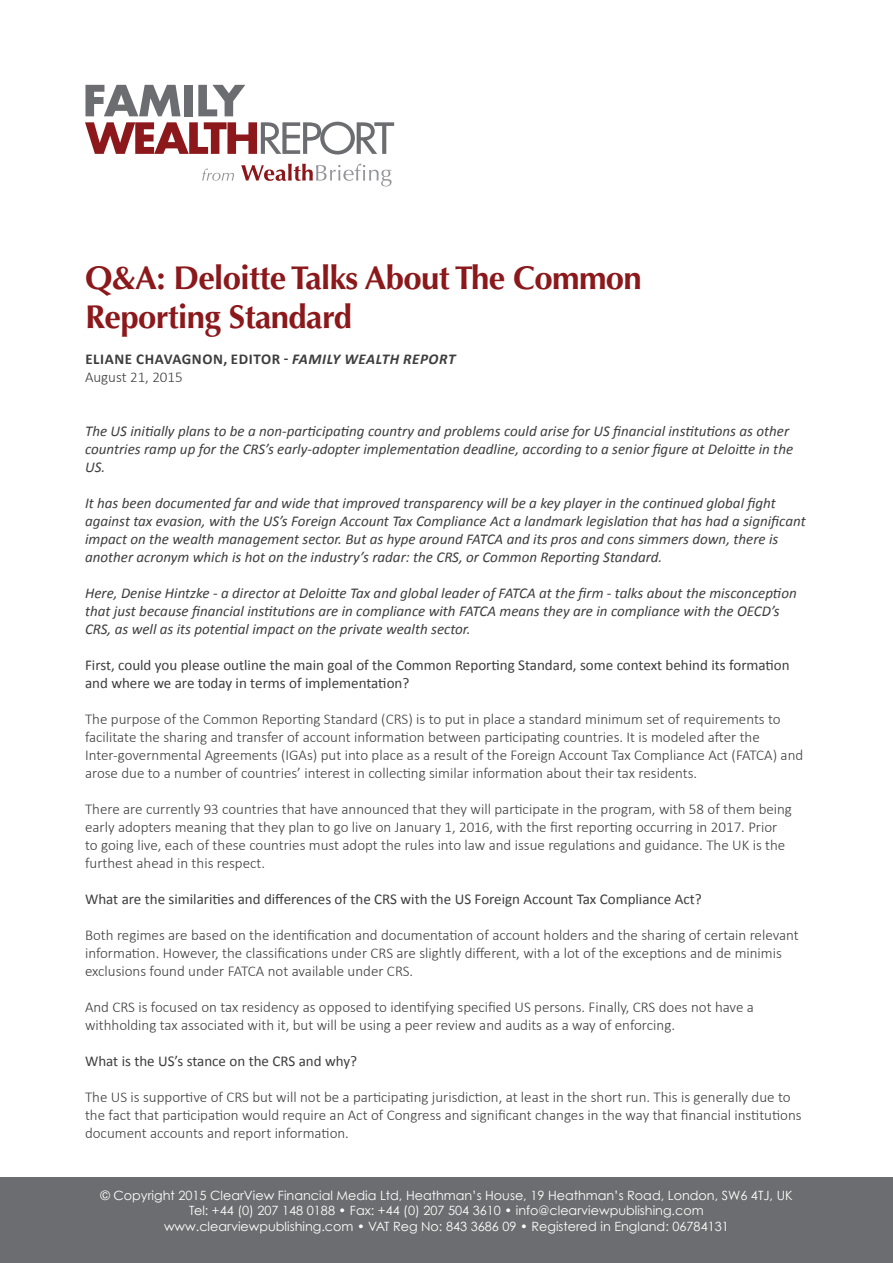
<style>
.page{position:relative;width:893px;height:1263px;background:#fff}
.page>*{position:absolute;margin:0;border:0;box-sizing:border-box;transform-origin:0 0}
.t1{font:700 33px/39.6px "Optima";letter-spacing:-.02em;color:#8b181b}
.t2{font:300 15px/18px "Calibri";color:#3e3e3f}
.t3{font:italic 15px/18px "Calibri";color:#3e3e3f}
.t4{font:15px/18px "Calibri";color:#3e3e3f}
.t5{font:700 15px "Calibri";letter-spacing:.04em;color:#3e3e3f}
.t6{font:12.75px/15.8px "Century Gothic";color:#fff;text-align:center}
.s1{font-style:italic}
</style>
<div class="page">
<div style="left:0;top:1178px;width:893px;height:85px;background:#6c6d70"></div>
<svg style="left:202px;top:169px;width:32px;height:12px"></svg>
<svg style="left:241px;top:164px;width:151px;height:22px"></svg>
<svg style="left:85px;top:122px;width:309px;height:33px"></svg>
<svg style="left:85px;top:85px;width:96px;height:31px"></svg>
<div style="left:184px;top:85px;width:9px;height:31px;background:#6c6d70"></div>
<svg style="left:198px;top:85px;width:47px;height:31px"></svg>
<p class="t1" style="left:85px;top:258px;width:558px">Q&amp;A: Deloitte Talks About The Common<br>Reporting Standard</p>
<p class="t5" style="left:85px;top:350px;width:372px">ELIANE CHAVAGNON, EDITOR - <span class="s1">FAMILY WEALTH REPORT</span></p>
<p class="t2" style="left:85px;top:368px;width:99px">August 21, 2015</p>
<p class="t3" style="left:85px;top:422px;width:710px">The US initially plans to be a non-participating country and problems could arise for US financial institutions as other countries ramp up for the CRS’s early-adopter implementation deadline, according to a senior figure at Deloitte in the<br>US.</p>
<p class="t3" style="left:85px;top:494px;width:722px">It has been documented far and wide that improved transparency will be a key player in the continued global fight against tax evasion, with the US’s Foreign Account Tax Compliance Act a landmark legislation that has had a significant impact on the wealth management sector. But as hype around FATCA and its pros and cons simmers down, there is another acronym which is hot on the industry’s radar: the CRS, or Common Reporting Standard.</p>
<p class="t3" style="left:85px;top:584px;width:713px">Here, Denise Hintzke - a director at Deloitte Tax and global leader of FATCA at the firm - talks about the misconception that just because financial institutions are in compliance with FATCA means they are in compliance with the OECD’s<br>CRS, as well as its potential impact on the private wealth sector.</p>
<p class="t4" style="left:85px;top:656px;width:706px">First, could you please outline the main goal of the Common Reporting Standard, some context behind its formation and where we are today in terms of implementation?</p>
<p class="t2" style="left:85px;top:710px;width:720px">The purpose of the Common Reporting Standard (CRS) is to put in place a standard minimum set of requirements to facilitate the sharing and transfer of account information between participating countries. It is modeled after the Inter-governmental Agreements (IGAs) put into place as a result of the Foreign Account Tax Compliance Act (FATCA) and arose due to a number of countries’ interest in collecting similar information about their tax residents.</p>
<p class="t2" style="left:85px;top:800px;width:708px">There are currently 93 countries that have announced that they will participate in the program, with 58 of them being early adopters meaning that they plan to go live on January 1, 2016, with the first reporting occurring in 2017. Prior to going live, each of these countries must adopt the rules into law and issue regulations and guidance. The UK is the furthest ahead in this respect.</p>
<p class="t4" style="left:85px;top:890px;width:618px">What are the similarities and differences of the CRS with the US Foreign Account Tax Compliance Act?</p>
<p class="t2" style="left:85px;top:926px;width:715px">Both regimes are based on the identification and documentation of account holders and the sharing of certain relevant information. However, the classifications under CRS are slightly different, with a lot of the exceptions and de minimis exclusions found under FATCA not available under CRS.</p>
<p class="t2" style="left:85px;top:998px;width:670px">And CRS is focused on tax residency as opposed to identifying specified US persons. Finally, CRS does not have a withholding tax associated with it, but will be using a peer review and audits as a way of enforcing.</p>
<p class="t4" style="left:85px;top:1052px;width:274px">What is the US’s stance on the CRS and why?</p>
<p class="t2" style="left:85px;top:1088px;width:718px">The US is supportive of CRS but will not be a participating jurisdiction, at least in the short run. This is generally due to the fact that participation would require an Act of Congress and significant changes in the way that financial institutions document accounts and report information.</p>
<p class="t6" style="left:100px;top:1187px;width:694px">© Copyright 2015 ClearView Financial Media Ltd, Heathman’s House, 19 Heathman’s Road, London, SW6 4TJ, UK<br>Tel: +44 (0) 207 148 0188 • Fax: +44 (0) 207 504 3610 • info@clearviewpublishing.com www.clearviewpublishing.com • VAT Reg No: 843 3686 09 • Registered in England: 06784131</p>
</div>
